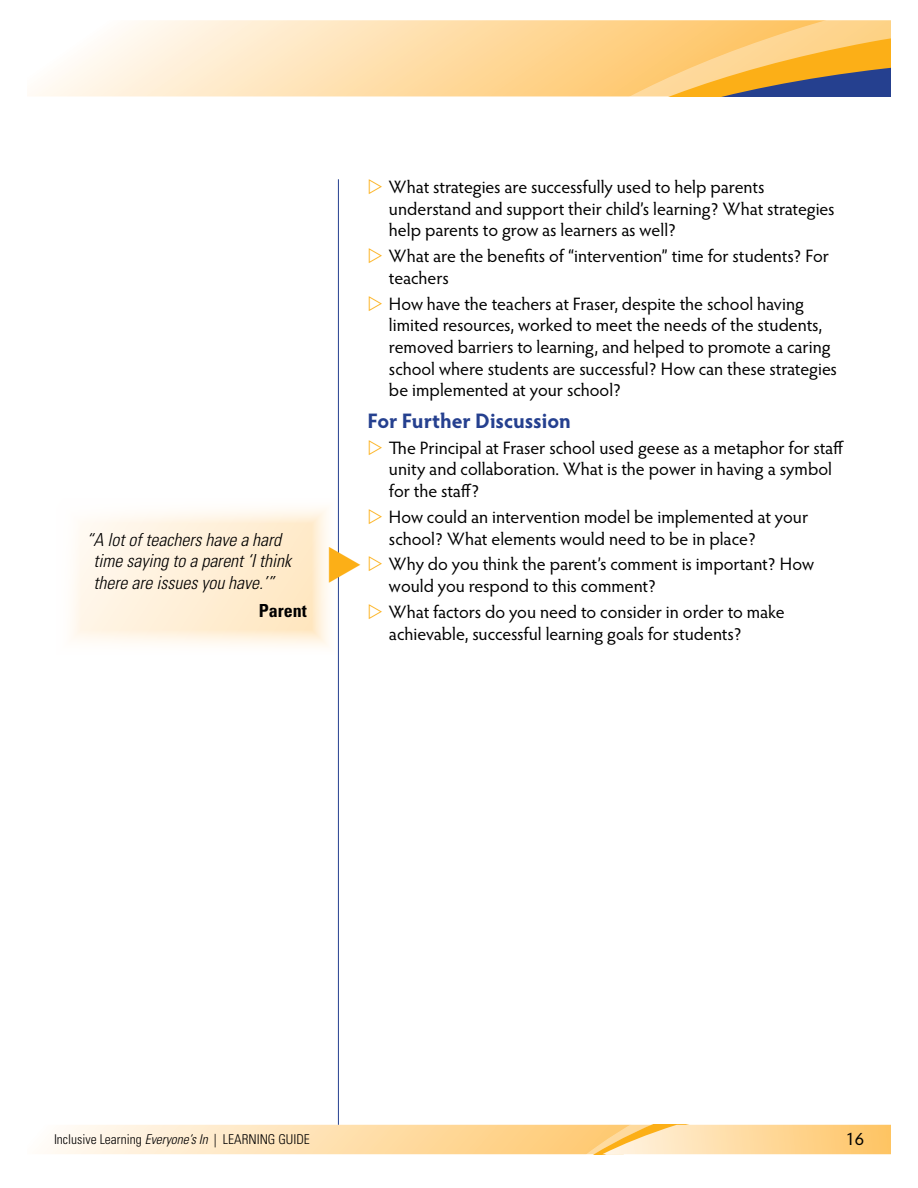
<style>
.page{position:relative;width:918px;height:1188px;background:#fff}
.page>*{position:absolute;margin:0;border:0;box-sizing:border-box;transform-origin:0 0}
.t1{font:700 21px "Hypatia Sans Pro";color:#25408f}
.t2{font:18px/21.6px "Hypatia Sans Pro";letter-spacing:-.005em;color:#000}
.t3{font:italic 300 condensed 18px/21.6px "Univers";color:#000;text-align:center}
.t4{font:700 condensed 18px "Univers LT Std";color:#000}
.t5{font:300 condensed 13.5px "Univers LT Std";color:#000}
.s1{font-style:italic}
</style>
<div class="page">
<svg style="left:47px;top:1125px;width:844px;height:29px;background:#fedda8"></svg>
<svg style="left:31px;top:20px;width:434px;height:76px"></svg>
<svg style="left:465px;top:20px;width:426px;height:76px;background:#ecc178"></svg>
<hr style="left:338px;top:179px;width:1px;height:946px;background:#25408f">
<svg style="left:72px;top:497px;width:266px;height:160px"></svg>
<svg style="left:329px;top:546px;width:10px;height:36px"></svg>
<p class="t3" style="left:86px;top:528px;width:206px">“A lot of teachers have a hard time saying to a parent ‘I think there are issues you have.’”</p>
<p class="t4" style="left:259px;top:599px;width:50px">Parent</p>
<p class="t2" style="left:389px;top:176px;width:447px">What strategies are successfully used to help parents understand and support their child’s learning? What strategies help parents to grow as learners as well?</p>
<p class="t2" style="left:389px;top:245px;width:442px">What are the benefits of “intervention” time for students? For teachers</p>
<p class="t2" style="left:389px;top:292px;width:450px">How have the teachers at Fraser, despite the school having limited resources, worked to meet the needs of the students, removed barriers to learning, and helped to promote a caring school where students are successful? How can these strategies be implemented at your school?</p>
<p class="t1" style="left:367px;top:406px;width:205px">For Further Discussion</p>
<p class="t2" style="left:389px;top:436px;width:456px">The Principal at Fraser school used geese as a metaphor for staff unity and collaboration. What is the power in having a symbol for the staff?</p>
<p class="t2" style="left:389px;top:505px;width:421px">How could an intervention model be implemented at your school? What elements would need to be in place?</p>
<p class="t2" style="left:389px;top:553px;width:427px">Why do you think the parent’s comment is important? How would you respond to this comment?</p>
<p class="t2" style="left:389px;top:600px;width:397px">What factors do you need to consider in order to make achievable, successful learning goals for students?</p>
<p class="t5" style="left:54px;top:1131px;width:257px">Inclusive Learning <span class="s1">Everyone’s In</span> | LEARNING GUIDE</p>
<p class="t2" style="left:845px;top:1127px;width:20px">16</p>
</div>
